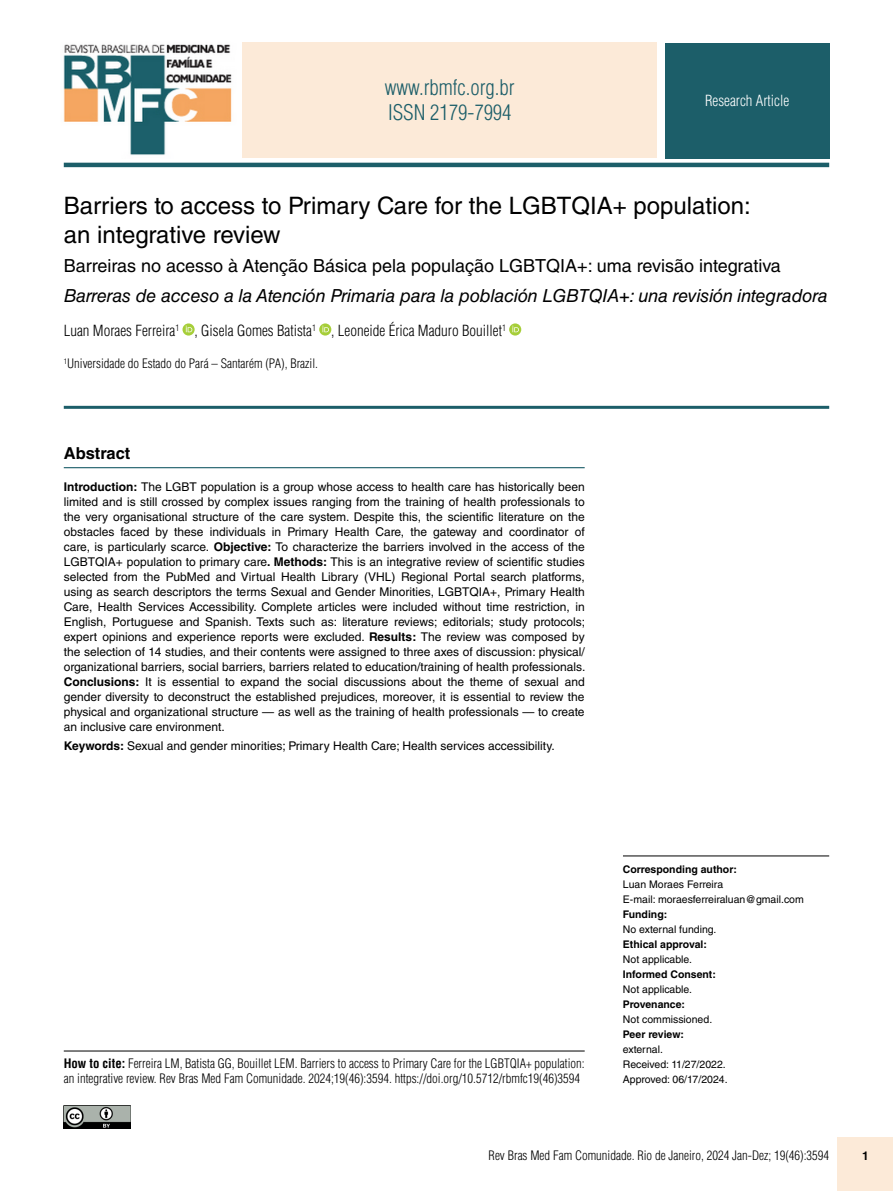
<style>
.page{position:relative;width:893px;height:1191px;background:#fff}
.page>*{position:absolute;margin:0;border:0;box-sizing:border-box;transform-origin:0 0}
.t1{font:24px/28.8px "Helvetica LT Std";color:#000}
.t2{font:300 condensed 21px/25.2px "Helvetica LT Std";color:#1c5e69}
.t3{font:italic 18px "Helvetica LT Std";letter-spacing:-.01em;color:#000}
.t4{font:18px "Helvetica LT Std";color:#000}
.t5{font:700 16.5px "Helvetica LT Std";color:#000}
.t6{font:300 condensed 15px "Helvetica LT Std";color:#000}
.t7{font:300 condensed 15px "Helvetica LT Std";color:#fff}
.t8{font:300 condensed 12.75px/15px "Helvetica LT Std";color:#000}
.t9{font:12px/15px "Helvetica LT Std";color:#000;text-align:justify}
.t10{font:700 12px "Helvetica LT Std";color:#000}
.t11{font:10.5px/15px "Helvetica LT Std";color:#000}
.t12{font:700 10.5px "Helvetica LT Std";color:#000}
.s1{font-weight:700}
</style>
<div class="page">
<div style="left:838px;top:1137px;width:55px;height:54px;background:#fcead8"></div>
<img style="left:64px;top:1105px;width:67px;height:23px">
<hr style="left:623px;top:855px;width:206px;height:1px;background:#000">
<hr style="left:64px;top:467px;width:521px;height:1px;background:#1c5e69">
<div style="left:665px;top:43px;width:164px;height:116px;background:#1c5e69"></div>
<hr style="left:64px;top:163px;width:765px;height:4px;background:#1c5e69">
<svg style="left:182px;top:323px;width:13px;height:12px"></svg>
<svg style="left:186px;top:326px;width:6px;height:6px"></svg>
<svg style="left:319px;top:323px;width:12px;height:12px"></svg>
<svg style="left:322px;top:326px;width:7px;height:6px"></svg>
<svg style="left:509px;top:323px;width:12px;height:12px"></svg>
<svg style="left:512px;top:326px;width:7px;height:6px"></svg>
<hr style="left:64px;top:1050px;width:521px;height:1px;background:#000">
<hr style="left:64px;top:406px;width:765px;height:3px;background:#1c5e69">
<img style="left:63px;top:44px;width:169px;height:111px">
<div style="left:242px;top:42px;width:415px;height:116px;background:#fcead8"></div>
<h2 class="t2" style="left:385px;top:75px;width:131px">www.rbmfc.org.br<br>ISSN 2179-7994</h2>
<p class="t7" style="left:705px;top:92px;width:86px">Research Article</p>
<h1 class="t1" style="left:64px;top:191px;width:689px">Barriers to access to Primary Care for the LGBTQIA+ population: an integrative review</h1>
<h3 class="t4" style="left:64px;top:255px;width:719px">Barreiras no acesso à Atenção Básica pela população LGBTQIA+: uma revisão integrativa</h3>
<h3 class="t3" style="left:64px;top:285px;width:765px">Barreras de acceso a la Atención Primaria para la población LGBTQIA+: una revisión integradora</h3>
<p class="t6" style="left:64px;top:321px;width:444px">Luan Moraes Ferreira<sup>1</sup> , Gisela Gomes Batista<sup>1</sup> , Leoneide Érica Maduro Bouillet<sup>1</sup></p>
<p class="t8" style="left:64px;top:356px;width:256px"><sup>1</sup>Universidade do Estado do Pará – Santarém (PA), Brazil.</p>
<h3 class="t5" style="left:64px;top:443px;width:68px">Abstract</h3>
<p class="t9" style="left:64px;top:479px;width:523px"><span class="s1">Introduction:</span> The LGBT population is a group whose access to health care has historically been limited and is still crossed by complex issues ranging from the training of health professionals to the very organisational structure of the care system. Despite this, the scientific literature on the obstacles faced by these individuals in Primary Health Care, the gateway and coordinator of care, is particularly scarce. <span class="s1">Objective:</span> To characterize the barriers involved in the access of the LGBTQIA+ population to primary care<span class="s1">. Methods:</span> This is an integrative review of scientific studies selected from the PubMed and Virtual Health Library (VHL) Regional Portal search platforms, using as search descriptors the terms Sexual and Gender Minorities, LGBTQIA+, Primary Health Care, Health Services Accessibility. Complete articles were included without time restriction, in English, Portuguese and Spanish. Texts such as: literature reviews; editorials; study protocols; expert opinions and experience reports were excluded. <span class="s1">Results:</span> The review was composed by the selection of 14 studies, and their contents were assigned to three axes of discussion: physical/ organizational barriers, social barriers, barriers related to education/training of health professionals.<br><span class="s1">Conclusions:</span> It is essential to expand the social discussions about the theme of sexual and gender diversity to deconstruct the established prejudices, moreover, it is essential to review the physical and organizational structure — as well as the training of health professionals — to create an inclusive care environment.</p>
<p class="t9" style="left:64px;top:738px;width:492px"><span class="s1">Keywords:</span> Sexual and gender minorities; Primary Health Care; Health services accessibility.</p>
<p class="t8" style="left:64px;top:1056px;width:522px"><span class="s1">How to cite:</span> Ferreira LM, Batista GG, Bouillet LEM. Barriers to access to Primary Care for the LGBTQIA+ population: an integrative review. Rev Bras Med Fam Comunidade. 2024;19(46):3594. https://doi.org/10.5712/rbmfc19(46)3594</p>
<p class="t12" style="left:623px;top:863px;width:115px">Corresponding author:</p>
<p class="t11" style="left:623px;top:877px;width:182px">Luan Moraes Ferreira<br>E-mail: moraesferreiraluan@gmail.com</p>
<p class="t12" style="left:623px;top:908px;width:46px">Funding:</p>
<p class="t11" style="left:623px;top:922px;width:95px">No external funding.</p>
<p class="t12" style="left:623px;top:938px;width:85px">Ethical approval:</p>
<p class="t11" style="left:623px;top:952px;width:71px">Not applicable.</p>
<p class="t12" style="left:623px;top:968px;width:94px">Informed Consent:</p>
<p class="t11" style="left:623px;top:982px;width:71px">Not applicable.</p>
<p class="t12" style="left:623px;top:998px;width:64px">Provenance:</p>
<p class="t11" style="left:623px;top:1012px;width:91px">Not commissioned.</p>
<p class="t12" style="left:623px;top:1028px;width:63px">Peer review:</p>
<p class="t11" style="left:623px;top:1042px;width:106px">external.<br>Received: 11/27/2022.<br>Approved: 06/17/2024.</p>
<p class="t8" style="left:489px;top:1147px;width:342px">Rev Bras Med Fam Comunidade. Rio de Janeiro, 2024 Jan-Dez; 19(46):3594</p>
<p class="t10" style="left:862px;top:1148px;width:8px">1</p>
</div>
